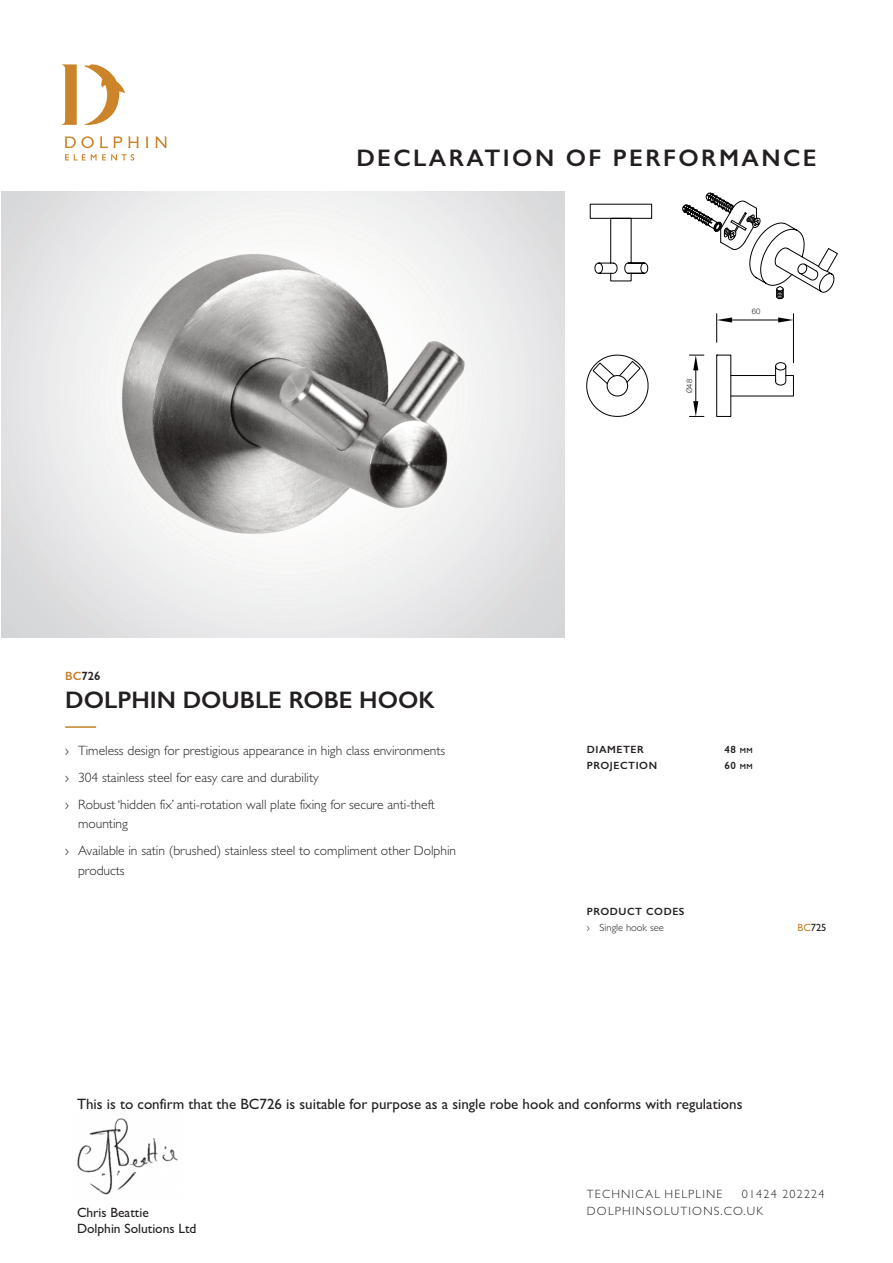
<style>
.page{position:relative;width:893px;height:1263px;background:#fff}
.page>*{position:absolute;margin:0;border:0;box-sizing:border-box;transform-origin:0 0}
.t1{font:600 24px "Gill Sans";letter-spacing:.1em;color:#231f20}
.t2{font:600 24px "Gill Sans";color:#231f20}
.t3{font:15px "Gill Sans";color:#231f20}
.t4{font:300 13.5px/27px "Gill Sans";color:#231f20}
.t5{font:13.5px/16.2px "Gill Sans";color:#231f20}
.t6{font:300 12px/16.5px "Gill Sans";letter-spacing:.1em;color:#231f20}
.t7{font:600 12px "Gill Sans";color:#231f20}
.t8{font:600 10.5px "Gill Sans";letter-spacing:.05em;color:#231f20}
.t9{font:300 10.5px "Gill Sans";color:#231f20}
.t10{font:10.5px "Gill Sans";color:#231f20}
.t11{font:300 7.65px "Helvetica Neue";color:#231f20}
.s1{color:#c68129}
.s2{font-size:7.5px}
</style>
<div class="page">
<img style="left:2px;top:191px;width:562px;height:447px">
<svg style="left:65px;top:154px;width:69px;height:7px"></svg>
<svg style="left:62px;top:64px;width:63px;height:61px"></svg>
<svg style="left:64px;top:136px;width:30px;height:12px"></svg>
<svg style="left:100px;top:137px;width:22px;height:11px"></svg>
<svg style="left:128px;top:137px;width:10px;height:11px"></svg>
<svg style="left:145px;top:137px;width:3px;height:11px"></svg>
<svg style="left:155px;top:137px;width:11px;height:11px"></svg>
<hr style="left:65px;top:726px;width:31px;height:2px;background:#c68129">
<svg style="left:586px;top:193px;width:251px;height:224px"></svg>
<img style="left:77px;top:1118px;width:101px;height:77px">
<h1 class="t1" style="left:356px;top:144px;width:462px">DECLARATION OF PERFORMANCE</h1>
<p class="t7" style="left:65px;top:669px;width:37px"><span class="s1">BC</span>726</p>
<h1 class="t2" style="left:65px;top:686px;width:371px">DOLPHIN DOUBLE ROBE HOOK</h1>
<p class="t4" style="left:65px;top:738px;width:382px">› Timeless design for prestigious appearance in high class environments › 304 stainless steel for easy care and durability<br>› Robust ‘hidden fix’ anti-rotation wall plate fixing for secure anti-theft</p>
<p class="t4" style="left:65px;top:812px;width:392px;text-indent:13px">mounting<br>› Available in satin (brushed) stainless steel to compliment other Dolphin</p>
<p class="t4" style="left:78px;top:858px;width:48px">products</p>
<p class="t11" style="left:687px;top:393px;width:16px;rotate:-90deg">Ø48</p>
<p class="t11" style="left:752px;top:309px;width:10px">60</p>
<p class="t8" style="left:587px;top:743px;width:58px">DIAMETER</p>
<p class="t8" style="left:724px;top:743px;width:30px">48 <span class="s2">MM</span></p>
<p class="t8" style="left:587px;top:760px;width:72px">PROJECTION</p>
<p class="t8" style="left:724px;top:760px;width:30px">60 <span class="s2">MM</span></p>
<p class="t8" style="left:587px;top:905px;width:99px">PRODUCT CODES</p>
<p class="t9" style="left:587px;top:924px;width:78px">› Single hook see</p>
<p class="t10" style="left:797px;top:924px;width:31px"><span class="s1">BC</span>725</p>
<p class="t3" style="left:77px;top:1099px;width:667px">This is to confirm that the BC726 is suitable for purpose as a single robe hook and conforms with regulations</p>
<p class="t5" style="left:77px;top:1206px;width:121px">Chris Beattie<br>Dolphin Solutions Ltd</p>
<p class="t6" style="left:587px;top:1187px;width:137px">TECHNICAL HELPLINE</p>
<p class="t6" style="left:587px;top:1187px;width:239px;text-indent:155px">01424 202224<br>DOLPHINSOLUTIONS.CO.UK</p>
</div>
